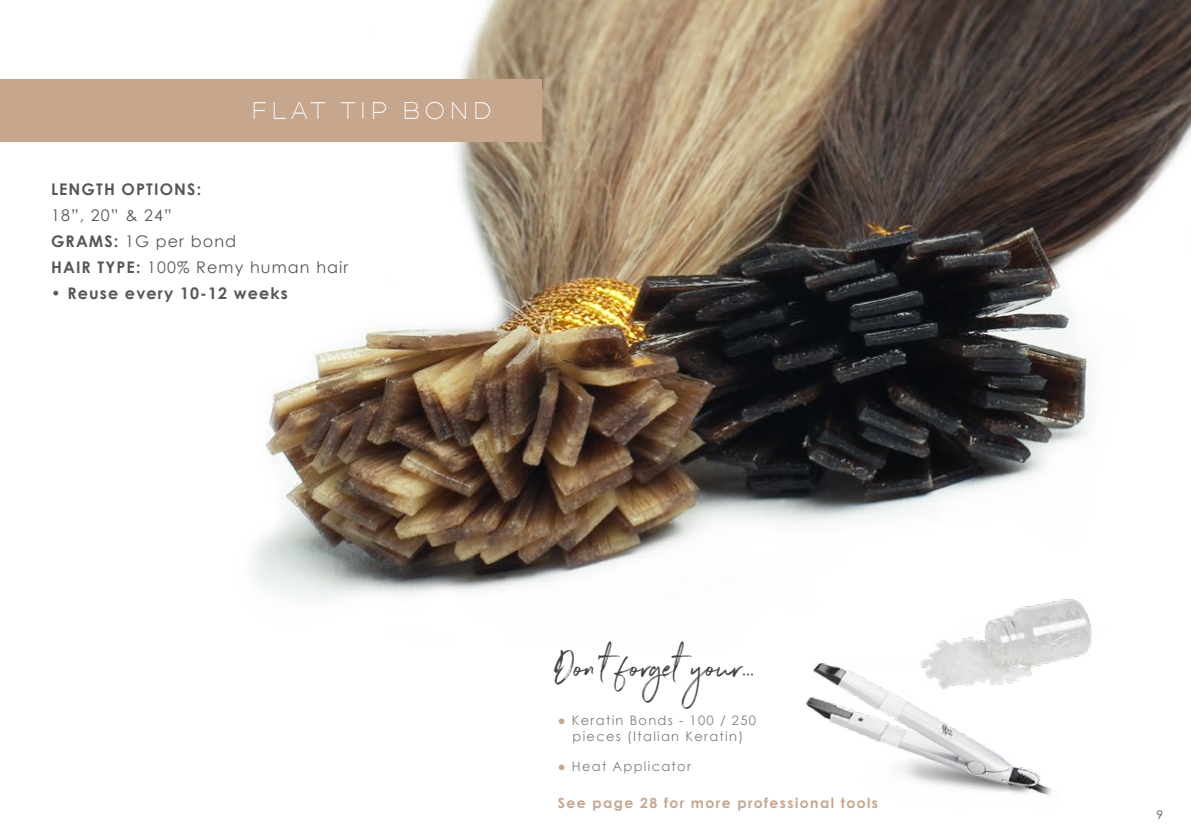
<style>
.page{position:relative;width:1191px;height:840px;background:#fff}
.page>*{position:absolute;margin:0;border:0;box-sizing:border-box;transform-origin:0 0}
.t1{font:42px "Northwell";color:#404345}
.t2{font:24px "Dual 300";letter-spacing:.2em;color:#fbfbfd}
.t3{font:16px/26px "Century Gothic";letter-spacing:.07em;color:#575756}
.t4{font:700 16px "Century Gothic";letter-spacing:.07em;color:#575756}
.t5{font:700 14px "Century Gothic";letter-spacing:.1em;color:#c7a68e}
.t6{font:13px/15.6px "Century Gothic";letter-spacing:.1em;color:#7d7e7f;text-align:center}
.t7{font:12px "Century Gothic";color:#575756}
.s1{font-weight:700}
.s2{color:#c7a68e}
</style>
<div class="page">
<img style="left:234px;top:0;width:957px;height:599px">
<img style="left:775px;top:518px;width:316px;height:278px">
<img style="left:911px;top:595px;width:187px;height:101px">
<div style="left:0;top:80px;width:541px;height:62px;background:#c7a68e"></div>
<h2 class="t2" style="left:251px;top:96px;width:241px">FLAT TIP BOND</h2>
<p class="t4" style="left:51px;top:177px;width:152px">LENGTH OPTIONS:</p>
<p class="t3" style="left:51px;top:202px;width:299px">18”, 20” &amp; 24”<br><span class="s1">GRAMS:</span> 1G per bond<br><span class="s1">HAIR TYPE:</span> 100% Remy human hair</p>
<p class="t4" style="left:51px;top:281px;width:238px">• Reuse every 10-12 weeks</p>
<h1 class="t1" style="left:554px;top:636px;width:203px">Don’t forget your...</h1>
<p class="t6" style="left:558px;top:712px;width:200px"><span class="s2">●</span> Keratin Bonds - 100 / 250 pieces (Italian Keratin)</p>
<p class="t6" style="left:558px;top:757px;width:135px"><span class="s2">●</span> Heat Applicator</p>
<p class="t5" style="left:558px;top:791px;width:322px">See page 28 for more professional tools</p>
<p class="t7" style="left:1156px;top:806px;width:8px">9</p>
</div>
